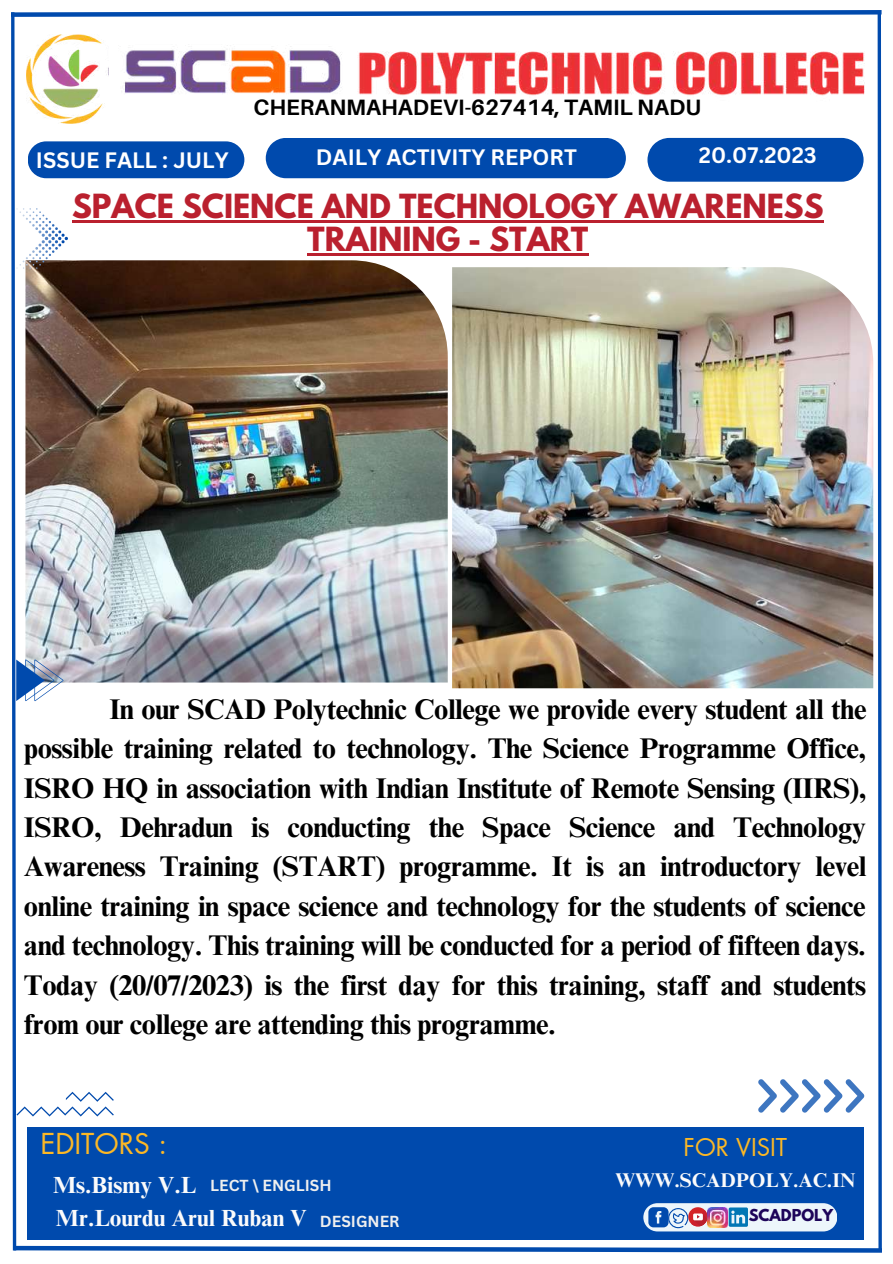
<style>
.page{position:relative;width:893px;height:1264px;background:#fff}
.page>*{position:absolute;margin:0;border:0;box-sizing:border-box;transform-origin:0 0}
.t1{font:700 29.4px/32.5px "League Spartan";color:#ba202e;text-align:center}
.t2{font:700 28.5px/39.3px "Times NRMT Pro";letter-spacing:-.015em;color:#000;text-align:justify}
.t3{font:28.2px "Futura LT Pro";color:#fcb825}
.t4{font:24px "Futura LT Pro";color:#fcb825}
.t5{font:700 23.25px/33.3px "Times NRMT Pro";color:#fbfbfb}
.t6{font:700 22.2px "Aileron";color:#000}
.t7{font:700 21.75px "Canva Sans";color:#fff}
.t8{font:700 19.8px "Times NRMT Pro";color:#fbfbfb}
.t9{font:700 15.6px "Canva Sans";color:#efefef}
.t10{font:700 14.55px "League Spartan";color:#1d0459}
</style>
<div class="page">
<img style="left:11px;top:10px;width:871px;height:1243px">
<hr style="left:72px;top:220px;width:751px;height:2px;background:#ba202e">
<hr style="left:307px;top:253px;width:281px;height:2px;background:#ba202e">
<p class="t6" style="left:253px;top:93px;width:449px">CHERANMAHADEVI-627414, TAMIL NADU</p>
<p class="t7" style="left:36px;top:144px;width:194px">ISSUE FALL : JULY</p>
<p class="t7" style="left:316px;top:141px;width:262px">DAILY ACTIVITY REPORT</p>
<p class="t7" style="left:699px;top:140px;width:119px">20.07.2023</p>
<p class="t1" style="left:72px;top:194px;width:752px">SPACE SCIENCE AND TECHNOLOGY AWARENESS<br>TRAINING - START</p>
<p class="t2" style="left:24px;top:693px;width:844px;text-indent:85px">In our SCAD Polytechnic College we provide every student all the possible training related to technology. The Science Programme Office, ISRO HQ in association with Indian Institute of Remote Sensing (IIRS), ISRO, Dehradun is conducting the Space Science and Technology Awareness Training (START) programme. It is an introductory level online training in space science and technology for the students of science and technology. This training will be conducted for a period of fifteen days.<br>Today (20/07/2023) is the first day for this training, staff and students from our college are attending this programme.</p>
<p class="t3" style="left:40px;top:1130px;width:128px">EDITORS :</p>
<p class="t5" style="left:53px;top:1171px;width:255px">Ms.Bismy V.L<br>Mr.Lourdu Arul Ruban V</p>
<p class="t9" style="left:210px;top:1174px;width:123px">LECT \ ENGLISH</p>
<p class="t9" style="left:320px;top:1210px;width:81px">DESIGNER</p>
<p class="t4" style="left:683px;top:1136px;width:105px">FOR VISIT</p>
<p class="t8" style="left:615px;top:1172px;width:241px">WWW.SCADPOLY.AC.IN</p>
<p class="t10" style="left:748px;top:1208px;width:86px">SCADPOLY</p>
</div>
